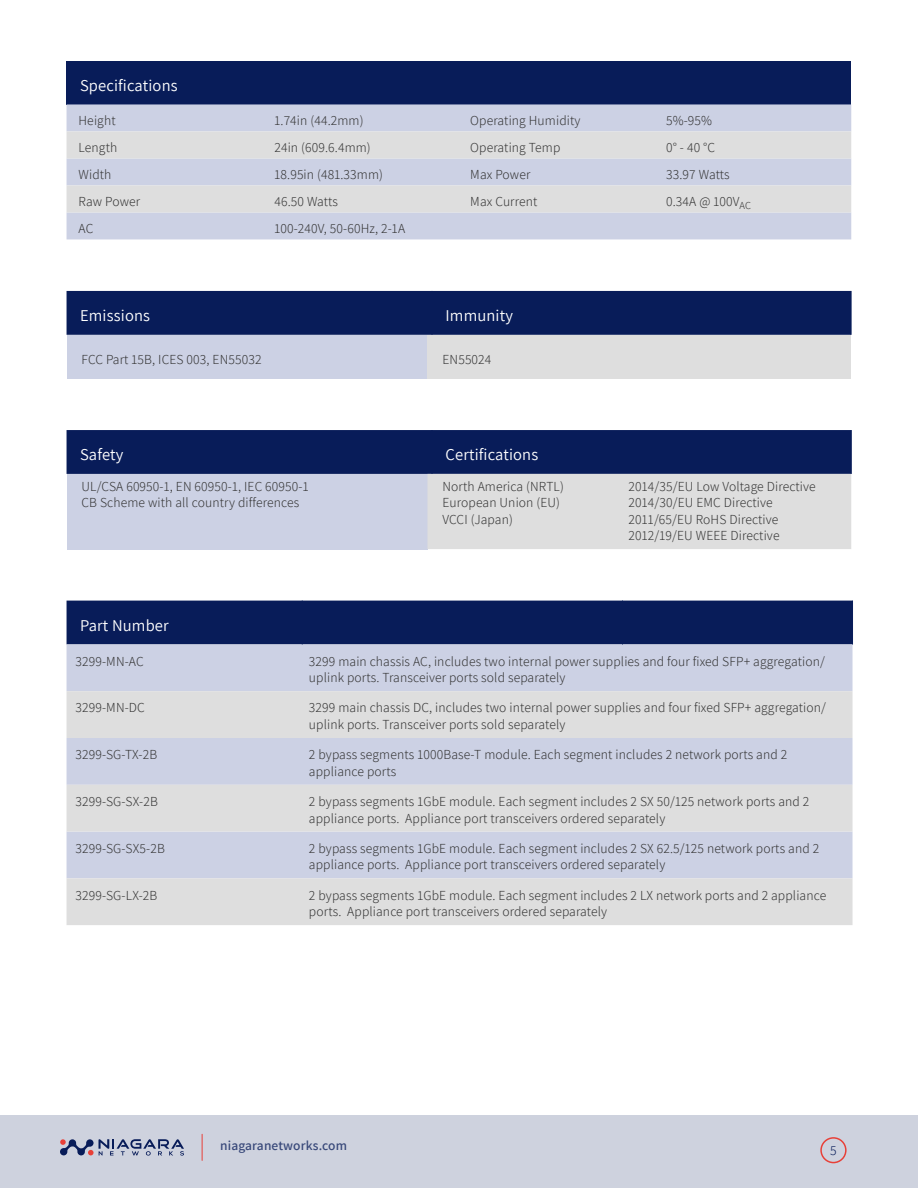
<style>
.page{position:relative;width:918px;height:1188px;background:#fff}
.page>*{position:absolute;margin:0;border:0;box-sizing:border-box;transform-origin:0 0}
.t1{font:16.5px "Assistant";letter-spacing:.01em;color:#fff}
.t2{font:300 13.5px/16.5px "Assistant";letter-spacing:.01em;color:#333}
.t3{font:600 13.5px "Assistant";letter-spacing:.01em;color:#39497a}
.t4{font:300 13.5px "Assistant";color:#081c59}
</style>
<div class="page">
<div style="left:0;top:1115px;width:918px;height:73px;background:#ced2de"></div>
<div style="left:820px;top:1137px;width:27px;height:26px;border:2px solid #e84038;border-radius:50%"></div>
<svg style="left:60px;top:1139px;width:124px;height:17px"></svg>
<svg style="left:202px;top:1134px;width:1px;height:26px"></svg>
<div style="left:67px;top:61px;width:784px;height:43px;background:#081c59"></div>
<div style="left:67px;top:104px;width:784px;height:135px;background:#ccd1e4"></div>
<svg style="left:67px;top:131px;width:784px;height:81px;background:#d8dae0"></svg>
<div style="left:67px;top:291px;width:784px;height:44px;background:#081c59"></div>
<div style="left:67px;top:335px;width:361px;height:44px;background:#ccd1e4"></div>
<div style="left:428px;top:335px;width:423px;height:44px;background:#dedede"></div>
<hr style="left:432px;top:291px;width:1px;height:44px;background:#081c59">
<hr style="left:851px;top:291px;width:1px;height:44px;background:#081c59">
<svg style="left:67px;top:430px;width:784px;height:119px;background:#8a92ae"></svg>
<hr style="left:432px;top:430px;width:1px;height:44px;background:#081c59">
<hr style="left:851px;top:430px;width:1px;height:44px;background:#081c59">
<div style="left:67px;top:601px;width:785px;height:43px;background:#081c59"></div>
<div style="left:67px;top:644px;width:786px;height:47px;background:#ccd1e4"></div>
<svg style="left:67px;top:691px;width:786px;height:234px;background:#d6d8e0"></svg>
<hr style="left:302px;top:601px;width:1px;height:43px;background:#081c59">
<hr style="left:622px;top:601px;width:1px;height:43px;background:#081c59">
<hr style="left:852px;top:601px;width:1px;height:43px;background:#081c59">
<p class="t1" style="left:80px;top:74px;width:99px">Specifications</p>
<p class="t2" style="left:79px;top:111px;width:39px">Height</p>
<p class="t2" style="left:274px;top:111px;width:91px">1.74in (44.2mm)</p>
<p class="t2" style="left:470px;top:111px;width:112px">Operating Humidity</p>
<p class="t2" style="left:666px;top:111px;width:48px">5%-95%</p>
<p class="t2" style="left:79px;top:138px;width:40px">Length</p>
<p class="t2" style="left:274px;top:138px;width:98px">24in (609.6.4mm)</p>
<p class="t2" style="left:470px;top:138px;width:92px">Operating Temp</p>
<p class="t2" style="left:666px;top:138px;width:51px">0° - 40 °C</p>
<p class="t2" style="left:79px;top:165px;width:34px">Width</p>
<p class="t2" style="left:274px;top:165px;width:110px">18.95in (481.33mm)</p>
<p class="t2" style="left:470px;top:165px;width:62px">Max Power</p>
<p class="t2" style="left:666px;top:165px;width:65px">33.97 Watts</p>
<p class="t2" style="left:79px;top:192px;width:63px">Raw Power</p>
<p class="t2" style="left:274px;top:192px;width:65px">46.50 Watts</p>
<p class="t2" style="left:470px;top:192px;width:69px">Max Current</p>
<p class="t2" style="left:666px;top:192px;width:86px">0.34A @ 100V<sub>AC</sub></p>
<p class="t2" style="left:79px;top:219px;width:16px">AC</p>
<p class="t2" style="left:274px;top:219px;width:132px">100-240V, 50-60Hz, 2-1A</p>
<p class="t1" style="left:80px;top:304px;width:72px">Emissions</p>
<p class="t1" style="left:446px;top:304px;width:69px">Immunity</p>
<p class="t2" style="left:82px;top:350px;width:181px">FCC Part 15B, ICES 003, EN55032</p>
<p class="t2" style="left:443px;top:350px;width:50px">EN55024</p>
<p class="t1" style="left:80px;top:444px;width:45px">Safety</p>
<p class="t1" style="left:446px;top:444px;width:94px">Certifications</p>
<p class="t2" style="left:82px;top:477px;width:229px">UL/CSA 60950-1, EN 60950-1, IEC 60950-1<br>CB Scheme with all country differences</p>
<p class="t2" style="left:443px;top:477px;width:123px">North America (NRTL)<br>European Union (EU)<br>VCCI (Japan)</p>
<p class="t2" style="left:629px;top:477px;width:189px">2014/35/EU Low Voltage Directive<br>2014/30/EU EMC Directive<br>2011/65/EU RoHS Directive<br>2012/19/EU WEEE Directive</p>
<p class="t1" style="left:80px;top:614px;width:90px">Part Number</p>
<p class="t2" style="left:76px;top:652px;width:70px">3299-MN-AC</p>
<p class="t2" style="left:309px;top:652px;width:517px">3299 main chassis AC, includes two internal power supplies and four fixed SFP+ aggregation/ uplink ports. Transceiver ports sold separately</p>
<p class="t2" style="left:76px;top:699px;width:71px">3299-MN-DC</p>
<p class="t2" style="left:309px;top:699px;width:519px">3299 main chassis DC, includes two internal power supplies and four fixed SFP+ aggregation/ uplink ports. Transceiver ports sold separately</p>
<p class="t2" style="left:76px;top:746px;width:83px">3299-SG-TX-2B</p>
<p class="t2" style="left:309px;top:746px;width:480px">2 bypass segments 1000Base-T module. Each segment includes 2 network ports and 2 appliance ports</p>
<p class="t2" style="left:76px;top:793px;width:84px">3299-SG-SX-2B</p>
<p class="t2" style="left:309px;top:793px;width:502px">2 bypass segments 1GbE module. Each segment includes 2 SX 50/125 network ports and 2 appliance ports. Appliance port transceivers ordered separately</p>
<p class="t2" style="left:76px;top:839px;width:91px">3299-SG-SX5-2B</p>
<p class="t2" style="left:309px;top:839px;width:512px">2 bypass segments 1GbE module. Each segment includes 2 SX 62.5/125 network ports and 2 appliance ports. Appliance port transceivers ordered separately</p>
<p class="t2" style="left:76px;top:886px;width:83px">3299-SG-LX-2B</p>
<p class="t2" style="left:309px;top:886px;width:519px">2 bypass segments 1GbE module. Each segment includes 2 LX network ports and 2 appliance ports. Appliance port transceivers ordered separately</p>
<p class="t3" style="left:220px;top:1137px;width:128px">niagaranetworks.com</p>
<p class="t4" style="left:830px;top:1141px;width:8px">5</p>
</div>
